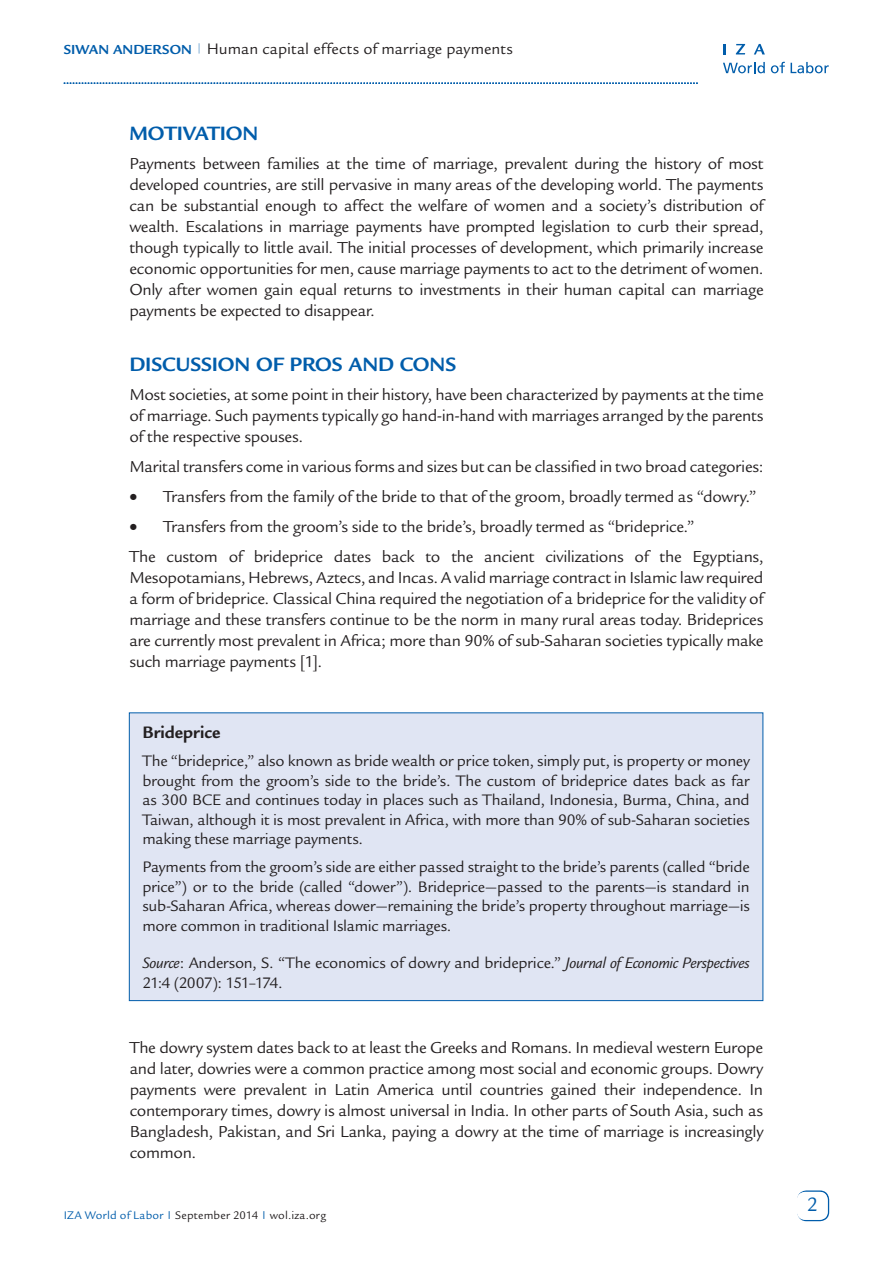
<style>
.page{position:relative;width:893px;height:1263px;background:#fff}
.page>*{position:absolute;margin:0;border:0;box-sizing:border-box;transform-origin:0 0}
.t1{font:700 21px "Legacy Sans Std";letter-spacing:-.01em;color:#015dab}
.t2{font:21px "Legacy Sans Std";color:#015dab}
.t3{font:700 18px "Legacy Sans Std";color:#231f20}
.t4{font:17.25px/21px "Legacy Sans Std";letter-spacing:-.02em;color:#231f20;text-align:justify}
.t5{font:16.5px/19.5px "Legacy Sans Std";letter-spacing:-.015em;color:#231f20;text-align:justify}
.t6{font:16.5px "Legacy Sans Std";letter-spacing:.005em;color:#231f20}
.t7{font:12px "Legacy Sans Std";letter-spacing:.02em;color:#231f20}
.s1{font-weight:700;font-size:14.25px;color:#015dab}
.s2{font-style:italic}
.s3{color:#015dab}
</style>
<div class="page">
<div style="left:797px;top:1190px;width:32px;height:31px;border:2px solid #015dab;border-radius:9px"></div>
<div style="left:797px;top:1192px;width:31px;height:28px;background:#fff;border-radius:9px"></div>
<svg style="left:723px;top:62px;width:42px;height:11px"></svg>
<svg style="left:771px;top:62px;width:14px;height:11px"></svg>
<svg style="left:791px;top:62px;width:38px;height:11px"></svg>
<svg style="left:723px;top:44px;width:3px;height:10px"></svg>
<svg style="left:736px;top:44px;width:9px;height:10px"></svg>
<svg style="left:754px;top:44px;width:11px;height:10px"></svg>
<svg style="left:64px;top:82px;width:634px;height:2px"></svg>
<div style="left:129px;top:713px;width:634px;height:287px;background:#e0e5f3"></div>
<div style="left:129px;top:712px;width:634px;height:289px;border:1px solid #015dab"></div>
<p class="t6" style="left:64px;top:39px;width:451px"><span class="s1">SIWAN ANDERSON</span> <sup>|</sup> Human capital effects of marriage payments</p>
<p class="t1" style="left:129px;top:121px;width:104px">MOTIVATION</p>
<p class="t4" style="left:129px;top:154px;width:636px">Payments between families at the time of marriage, prevalent during the history of most developed countries, are still pervasive in many areas of the developing world. The payments can be substantial enough to affect the welfare of women and a society’s distribution of wealth. Escalations in marriage payments have prompted legislation to curb their spread, though typically to little avail. The initial processes of development, which primarily increase economic opportunities for men, cause marriage payments to act to the detriment of women.<br>Only after women gain equal returns to investments in their human capital can marriage payments be expected to disappear.</p>
<p class="t1" style="left:129px;top:352px;width:96px">DISCUSSION</p>
<p class="t1" style="left:256px;top:352px;width:109px">OF PROS AND</p>
<p class="t1" style="left:400px;top:352px;width:58px">CON S</p>
<p class="t4" style="left:129px;top:384px;width:636px">Most societies, at some point in their history, have been characterized by payments at the time of marriage. Such payments typically go hand-in-hand with marriages arranged by the parents of the respective spouses.</p>
<p class="t4" style="left:129px;top:456px;width:636px">Marital transfers come in various forms and sizes but can be classified in two broad categories:</p>
<p class="t4" style="left:129px;top:486px;width:628px">• Transfers from the family of the bride to that of the groom, broadly termed as “dowry.”</p>
<p class="t4" style="left:129px;top:512px;width:636px;line-height:30px">• Transfers from the groom’s side to the bride’s, broadly termed as “brideprice.”<br>The custom of brideprice dates back to the ancient civilizations of the Egyptians,</p>
<p class="t4" style="left:129px;top:567px;width:636px">Mesopotamians, Hebrews, Aztecs, and Incas. A valid marriage contract in Islamic law required a form of brideprice. Classical China required the negotiation of a brideprice for the validity of marriage and these transfers continue to be the norm in many rural areas today. Brideprices are currently most prevalent in Africa; more than 90% of sub-Saharan societies typically make such marriage payments [1].</p>
<p class="t3" style="left:142px;top:722px;width:79px">BRIDEPRICE</p>
<p class="t5" style="left:142px;top:752px;width:609px">The “brideprice,” also known as bride wealth or price token, simply put, is property or money brought from the groom’s side to the bride’s. The custom of brideprice dates back as far as 300 BCE and continues today in places such as Thailand, Indonesia, Burma, China, and Taiwan, although it is most prevalent in Africa, with more than 90% of sub-Saharan societies making these marriage payments.</p>
<p class="t5" style="left:142px;top:858px;width:609px">Payments from the groom’s side are either passed straight to the bride’s parents (called “bride price”) or to the bride (called “dower”). Brideprice—passed to the parents—is standard in sub-Saharan Africa, whereas dower—remaining the bride’s property throughout marriage—is more common in traditional Islamic marriages.</p>
<p class="t5" style="left:142px;top:953px;width:609px"><span class="s2">Source</span>: Anderson, S. “The economics of dowry and brideprice.” <span class="s2">Journal of Economic Perspectives<br></span>21:4 (2007): 151–174.</p>
<p class="t4" style="left:130px;top:1037px;width:635px">The dowry system dates back to at least the Greeks and Romans. In medieval western Europe and later, dowries were a common practice among most social and economic groups. Dowry payments were prevalent in Latin America until countries gained their independence. In contemporary times, dowry is almost universal in India. In other parts of South Asia, such as Bangladesh, Pakistan, and Sri Lanka, paying a dowry at the time of marriage is increasingly common.</p>
<p class="t7" style="left:64px;top:1208px;width:264px"><span class="s3">IZA World of Labor</span> <sup>|</sup> September 2014 <sup>|</sup> wol.iza.org</p>
<p class="t2" style="left:807px;top:1192px;width:13px">2</p>
</div>
